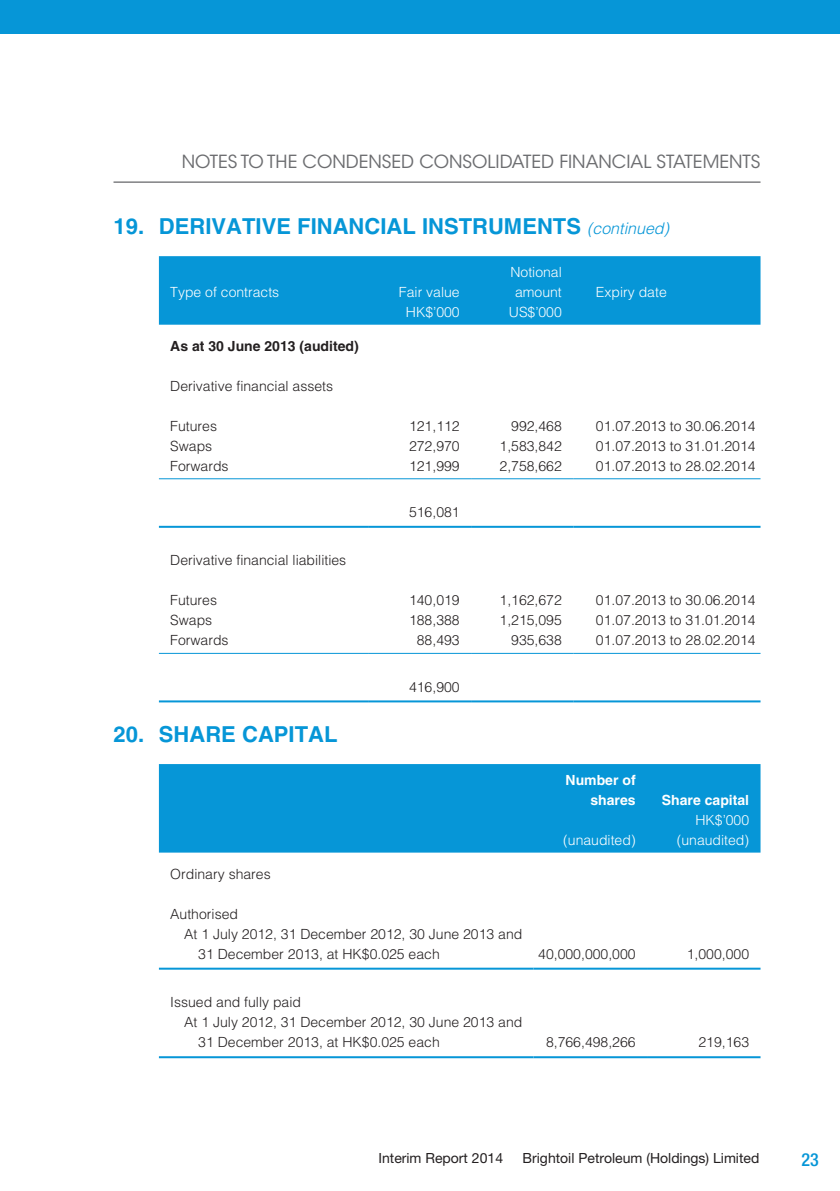
<style>
.page{position:relative;width:840px;height:1191px;background:#fff}
.page>*{position:absolute;margin:0;border:0;box-sizing:border-box;transform-origin:0 0}
._01_H1{font:700 22px "Helvetica LT Std";color:#0696d7}
.t1{font:18px "ITC Avant Garde Std";color:#6c6d70}
.t2{font:500 condensed 18px "Helvetica Neue LT Std";color:#0696d7}
._50_Table_txt{font:300 14px "Helvetica LT Std";color:#231f20}
._50_Table_txt-2{font:300 14px "Helvetica LT Std";color:#fff}
.t3{font:14px "Helvetica Neue LT Std";color:#231f20}
._50_Table_txt-3{font:700 14px "Helvetica LT Std";color:#fff}
._50_Table_txt-4{font:700 14px "Helvetica LT Std";color:#231f20}
.s1{font-weight:300;font-style:italic;font-size:16px}
</style>
<div class="page">
<div style="left:0;top:0;width:839px;height:34px;background:#0696d7"></div>
<hr style="left:113px;top:181px;width:647px;height:2px;background:#6c6d70">
<div style="left:159px;top:256px;width:601px;height:69px;background:#0696d7"></div>
<hr style="left:159px;top:478px;width:210px;height:1px;background:#0696d7">
<hr style="left:369px;top:478px;width:102px;height:1px;background:#0696d7">
<hr style="left:471px;top:478px;width:102px;height:1px;background:#0696d7">
<hr style="left:573px;top:478px;width:187px;height:1px;background:#0696d7">
<hr style="left:159px;top:526px;width:210px;height:2px;background:#0696d7">
<hr style="left:369px;top:526px;width:102px;height:2px;background:#0696d7">
<hr style="left:471px;top:526px;width:102px;height:2px;background:#0696d7">
<hr style="left:573px;top:526px;width:187px;height:2px;background:#0696d7">
<hr style="left:159px;top:653px;width:210px;height:1px;background:#0696d7">
<hr style="left:369px;top:653px;width:102px;height:1px;background:#0696d7">
<hr style="left:471px;top:653px;width:102px;height:1px;background:#0696d7">
<hr style="left:573px;top:653px;width:187px;height:1px;background:#0696d7">
<hr style="left:159px;top:700px;width:210px;height:2px;background:#0696d7">
<hr style="left:369px;top:700px;width:102px;height:2px;background:#0696d7">
<hr style="left:471px;top:700px;width:102px;height:2px;background:#0696d7">
<hr style="left:573px;top:700px;width:187px;height:2px;background:#0696d7">
<div style="left:159px;top:764px;width:601px;height:88px;background:#0696d7"></div>
<hr style="left:159px;top:967px;width:374px;height:2px;background:#0696d7">
<hr style="left:533px;top:967px;width:113px;height:2px;background:#0696d7">
<hr style="left:646px;top:967px;width:114px;height:2px;background:#0696d7">
<hr style="left:159px;top:1056px;width:374px;height:2px;background:#0696d7">
<hr style="left:533px;top:1056px;width:113px;height:2px;background:#0696d7">
<hr style="left:646px;top:1056px;width:114px;height:2px;background:#0696d7">
<p class="t1" style="left:182px;top:151px;width:580px">NOTES TO THE CONDENSED CONSOLIDATED FINANCIAL STATEMENTS</p>
<p class="_01_H1" style="left:113px;top:213px;width:556px">19. DERIVATIVE FINANCIAL INSTRUMENTS <span class="s1">(continued)</span></p>
<p class="_50_Table_txt-2" style="left:170px;top:283px;width:110px">Type of contracts</p>
<p class="_50_Table_txt-2" style="left:399px;top:283px;width:62px">Fair value</p>
<p class="_50_Table_txt-2" style="left:510px;top:263px;width:53px">Notional</p>
<p class="_50_Table_txt-2" style="left:515px;top:283px;width:48px">amount</p>
<p class="_50_Table_txt-2" style="left:595px;top:283px;width:72px">Expiry date</p>
<p class="_50_Table_txt-2" style="left:406px;top:303px;width:55px">HK$’000</p>
<p class="_50_Table_txt-2" style="left:508px;top:303px;width:54px">US$’000</p>
<p class="_50_Table_txt-4" style="left:170px;top:337px;width:190px">As at 30 June 2013 (audited)</p>
<p class="_50_Table_txt" style="left:170px;top:377px;width:164px">Derivative financial assets</p>
<p class="_50_Table_txt" style="left:170px;top:417px;width:48px">Futures</p>
<p class="_50_Table_txt" style="left:409px;top:417px;width:52px">121,112</p>
<p class="_50_Table_txt" style="left:511px;top:417px;width:52px">992,468</p>
<p class="_50_Table_txt" style="left:595px;top:417px;width:161px">01.07.2013 to 30.06.2014</p>
<p class="_50_Table_txt" style="left:170px;top:437px;width:43px">Swaps</p>
<p class="_50_Table_txt" style="left:409px;top:437px;width:52px">272,970</p>
<p class="_50_Table_txt" style="left:499px;top:437px;width:64px">1,583,842</p>
<p class="_50_Table_txt" style="left:595px;top:437px;width:161px">01.07.2013 to 31.01.2014</p>
<p class="_50_Table_txt" style="left:170px;top:457px;width:60px">Forwards</p>
<p class="_50_Table_txt" style="left:409px;top:457px;width:52px">121,999</p>
<p class="_50_Table_txt" style="left:499px;top:457px;width:64px">2,758,662</p>
<p class="_50_Table_txt" style="left:595px;top:457px;width:161px">01.07.2013 to 28.02.2014</p>
<p class="_50_Table_txt" style="left:409px;top:503px;width:52px">516,081</p>
<p class="_50_Table_txt" style="left:170px;top:552px;width:177px">Derivative financial liabilities</p>
<p class="_50_Table_txt" style="left:170px;top:592px;width:48px">Futures</p>
<p class="_50_Table_txt" style="left:409px;top:592px;width:52px">140,019</p>
<p class="_50_Table_txt" style="left:499px;top:592px;width:64px">1,162,672</p>
<p class="_50_Table_txt" style="left:595px;top:592px;width:161px">01.07.2013 to 30.06.2014</p>
<p class="_50_Table_txt" style="left:170px;top:612px;width:43px">Swaps</p>
<p class="_50_Table_txt" style="left:409px;top:612px;width:52px">188,388</p>
<p class="_50_Table_txt" style="left:499px;top:612px;width:64px">1,215,095</p>
<p class="_50_Table_txt" style="left:595px;top:612px;width:161px">01.07.2013 to 31.01.2014</p>
<p class="_50_Table_txt" style="left:170px;top:632px;width:60px">Forwards</p>
<p class="_50_Table_txt" style="left:416px;top:632px;width:44px">88,493</p>
<p class="_50_Table_txt" style="left:511px;top:632px;width:52px">935,638</p>
<p class="_50_Table_txt" style="left:595px;top:632px;width:161px">01.07.2013 to 28.02.2014</p>
<p class="_50_Table_txt" style="left:409px;top:678px;width:52px">416,900</p>
<p class="_01_H1" style="left:113px;top:720px;width:225px">20. SHARE CAPITAL</p>
<p class="_50_Table_txt-3" style="left:565px;top:771px;width:71px">Number of</p>
<p class="_50_Table_txt-3" style="left:590px;top:791px;width:47px">shares</p>
<p class="_50_Table_txt-3" style="left:661px;top:791px;width:89px">Share capital</p>
<p class="_50_Table_txt-2" style="left:695px;top:811px;width:55px">HK$’000</p>
<p class="_50_Table_txt-2" style="left:563px;top:831px;width:74px">(unaudited)</p>
<p class="_50_Table_txt-2" style="left:676px;top:831px;width:74px">(unaudited)</p>
<p class="_50_Table_txt" style="left:170px;top:865px;width:102px">Ordinary shares</p>
<p class="_50_Table_txt" style="left:170px;top:905px;width:69px">Authorised</p>
<p class="_50_Table_txt" style="left:184px;top:925px;width:339px">At 1 July 2012, 31 December 2012, 30 June 2013 and</p>
<p class="_50_Table_txt" style="left:198px;top:945px;width:243px">31 December 2013, at HK$0.025 each</p>
<p class="_50_Table_txt" style="left:538px;top:945px;width:99px">40,000,000,000</p>
<p class="_50_Table_txt" style="left:686px;top:945px;width:64px">1,000,000</p>
<p class="_50_Table_txt" style="left:170px;top:993px;width:132px">Issued and fully paid</p>
<p class="_50_Table_txt" style="left:184px;top:1013px;width:339px">At 1 July 2012, 31 December 2012, 30 June 2013 and</p>
<p class="_50_Table_txt" style="left:198px;top:1033px;width:243px">31 December 2013, at HK$0.025 each</p>
<p class="_50_Table_txt" style="left:545px;top:1033px;width:91px">8,766,498,266</p>
<p class="_50_Table_txt" style="left:698px;top:1033px;width:52px">219,163</p>
<p class="t3" style="left:378px;top:1149px;width:126px">Interim Report 2014</p>
<p class="t3" style="left:522px;top:1149px;width:238px">Brightoil Petroleum (Holdings) Limited</p>
<p class="t2" style="left:801px;top:1149px;width:19px">23</p>
</div>
